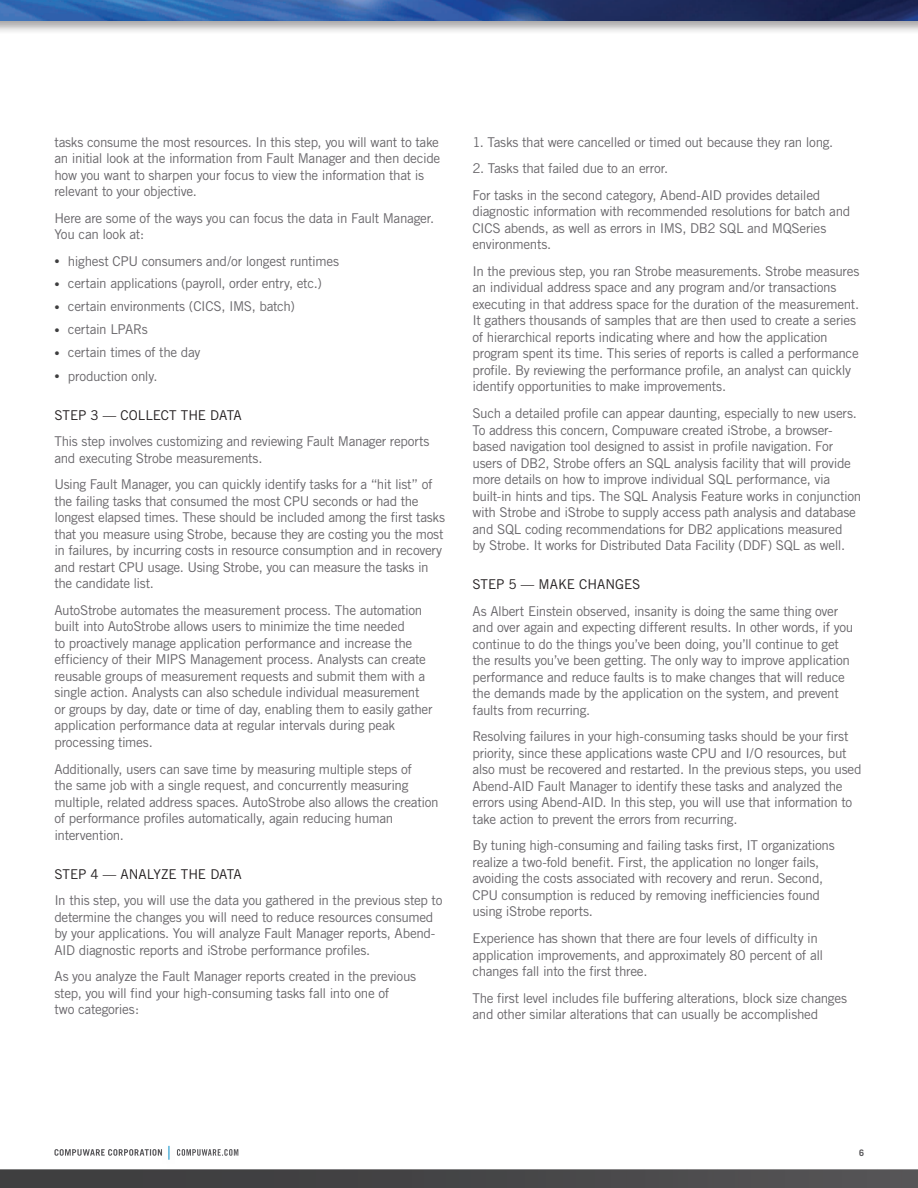
<style>
.page{position:relative;width:918px;height:1188px;background:#fff}
.page>*{position:absolute;margin:0;border:0;box-sizing:border-box;transform-origin:0 0}
.t1{font:13.5px/16.5px "Trade Gothic";letter-spacing:-.025em;color:#69676b}
.t2{font:13.5px "Trade Gothic";color:#231f20}
.t3{font:700 9px "Trade Gothic";color:#575659}
.s1{font-size:10.5px;color:#3e3e3f}
</style>
<div class="page">
<img style="left:0;top:1149px;width:918px;height:39px">
<div style="left:0;top:0;width:918px;height:34px;background:#231f20;opacity:.4"></div>
<img style="left:0;top:0;width:918px;height:20px">
<svg style="left:177px;top:1149px;width:61px;height:7px"></svg>
<svg style="left:54px;top:1149px;width:106px;height:7px"></svg>
<div style="left:160px;top:1143px;width:17px;height:26px;background:#575659;opacity:.4"></div>
<svg style="left:169px;top:1146px;width:1px;height:14px"></svg>
<p class="t1" style="left:54px;top:133px;width:387px">tasks consume the most resources. In this step, you will want to take an initial look at the information from Fault Manager and then decide how you want to sharpen your focus to view the information that is relevant to your objective.</p>
<p class="t1" style="left:54px;top:209px;width:381px">H ere are some of the ways you can focus the data in Fault Manager.<br>You can look at:</p>
<p class="t1" style="left:54px;top:252px;width:286px"><span class="s1">•</span> highest CPU consumers and/or longest runtimes</p>
<p class="t1" style="left:54px;top:275px;width:269px"><span class="s1">•</span> certain applications (payroll, order entry, etc.)</p>
<p class="t1" style="left:54px;top:298px;width:242px"><span class="s1">•</span> certain environments (CICS, IMS, batch)</p>
<p class="t1" style="left:54px;top:321px;width:95px"><span class="s1">•</span> certain LPARs</p>
<p class="t1" style="left:54px;top:344px;width:147px"><span class="s1">•</span> certain times of the day</p>
<p class="t1" style="left:54px;top:367px;width:105px"><span class="s1">•</span> production only.</p>
<p class="t2" style="left:54px;top:407px;width:17px">Step</p>
<p class="t2" style="left:91px;top:407px;width:48px">3 — Collect</p>
<p class="t2" style="left:181px;top:407px;width:38px">the data</p>
<p class="t1" style="left:54px;top:433px;width:377px">This step involves customizing and reviewing Fault Manager reports and executing Strobe measurements.</p>
<p class="t1" style="left:54px;top:476px;width:392px">Using Fault Manager, you can quickly identify tasks for a “hit list” of the failing tasks that consumed the most CPU seconds or had the longest elapsed times. These should be included among the first tasks that you measure using Strobe, because they are costing you the most in failures, by incurring costs in resource consumption and in recovery and restart CPU usage. Using Strobe, you can measure the tasks in the candidate list.</p>
<p class="t1" style="left:54px;top:602px;width:380px">AutoStrobe automates the measurement process. The automation built into AutoStrobe allows users to minimize the time needed<br>to proactively manage application performance and increase the efficiency of their MIPS Management process. Analysts can create reusable groups of measurement requests and submit them with a single action. Analysts can also schedule individual measurement or groups by day, date or time of day, enabling them to easily gather application performance data at regular intervals during peak processing times.</p>
<p class="t1" style="left:54px;top:760px;width:386px">Additionally, users can save time by measuring multiple steps of<br>the same job with a single request, and concurrently measuring multiple, related address spaces. AutoStrobe also allows the creation of performance profiles automatically, again reducing human intervention.</p>
<p class="t2" style="left:54px;top:866px;width:17px">Step</p>
<p class="t2" style="left:91px;top:866px;width:47px">4 — Analy</p>
<p class="t2" style="left:161px;top:866px;width:58px">ze the data</p>
<p class="t1" style="left:54px;top:892px;width:389px">In this step, you will use the data you gathered in the previous step to determine the changes you will need to reduce resources consumed by your applications. You will analyze Fault Manager reports, Abend-AID diagnostic reports and iStrobe performance profiles.</p>
<p class="t1" style="left:54px;top:968px;width:363px">As you analyze the Fault Manager reports created in the previous step, you will find your high-consuming tasks fall into one of<br>two categories:</p>
<p class="t1" style="left:473px;top:133px;width:362px">1. Tasks that were cancelled or timed out because they ran long.</p>
<p class="t1" style="left:473px;top:155px;width:349px;line-height:26.7px">2. Tasks that failed due to an error.<br>For tasks in the second category, Abend-AID provides detailed</p>
<p class="t1" style="left:473px;top:203px;width:379px">diagnostic information with recommended resolutions for batch and<br>CICS abends, as well as errors in IMS, DB2 SQL and MQSeries environments.</p>
<p class="t1" style="left:473px;top:263px;width:388px">In the previous step, you ran Strobe measurements. Strobe measures an individual address space and any program and/or transactions executing in that address space for the duration of the measurement.<br>It gathers thousands of samples that are then used to create a series of hierarchical reports indicating where and how the application program spent its time. This series of reports is called a performance profile. By reviewing the performance profile, an analyst can quickly identify opportunities to make improvements.</p>
<p class="t1" style="left:473px;top:405px;width:390px">Such a detailed profile can appear daunting, especially to new users.<br>To address this concern, Compuware created iStrobe, a browser&shy;based navigation tool designed to assist in profile navigation. For users of DB2, Strobe offers an SQL analysis facility that will provide more details on how to improve individual SQL performance, via built-in hints and tips. The SQL Analysis Feature works in conjunction with Strobe and iStrobe to supply access path analysis and database and SQL coding recommendations for DB2 applications measured<br>by Strobe. It works for Distributed Data Facility (DDF) SQL as well.</p>
<p class="t2" style="left:473px;top:576px;width:17px">Step</p>
<p class="t2" style="left:509px;top:576px;width:51px">5 — Make</p>
<p class="t2" style="left:579px;top:576px;width:28px">changes</p>
<p class="t1" style="left:473px;top:602px;width:382px">As Albert Einstein observed, insanity is doing the same thing over and over again and expecting different results. In other words, if you continue to do the things you’ve been doing, you’ll continue to get the results you’ve been getting. The only way to improve application performance and reduce faults is to make changes that will reduce the demands made by the application on the system, and prevent faults from recurring.</p>
<p class="t1" style="left:473px;top:728px;width:391px">Resolving failures in your high-consuming tasks should be your first priority, since these applications waste CPU and I/O resources, but also must be recovered and restarted. In the previous steps, you used Abend-AID Fault Manager to identify these tasks and analyzed the errors using Abend-AID. In this step, you will use that information to take action to prevent the errors from recurring.</p>
<p class="t1" style="left:473px;top:837px;width:364px">By tuning high-consuming and failing tasks first, IT organizations realize a two-fold benefit. First, the application no longer fails, avoiding the costs associated with recovery and rerun. Second, CPU consumption is reduced by removing inefficiencies found using iStrobe reports.</p>
<p class="t1" style="left:473px;top:930px;width:352px">Experience has shown that there are four levels of difficulty in application improvements, and approximately 80 percent of all changes fall into the first three.</p>
<p class="t1" style="left:473px;top:989px;width:376px">The first level includes file buffering alterations, block size changes and other similar alterations that can usually be accomplished</p>
<p class="t3" style="left:859px;top:1147px;width:7px">6</p>
</div>
